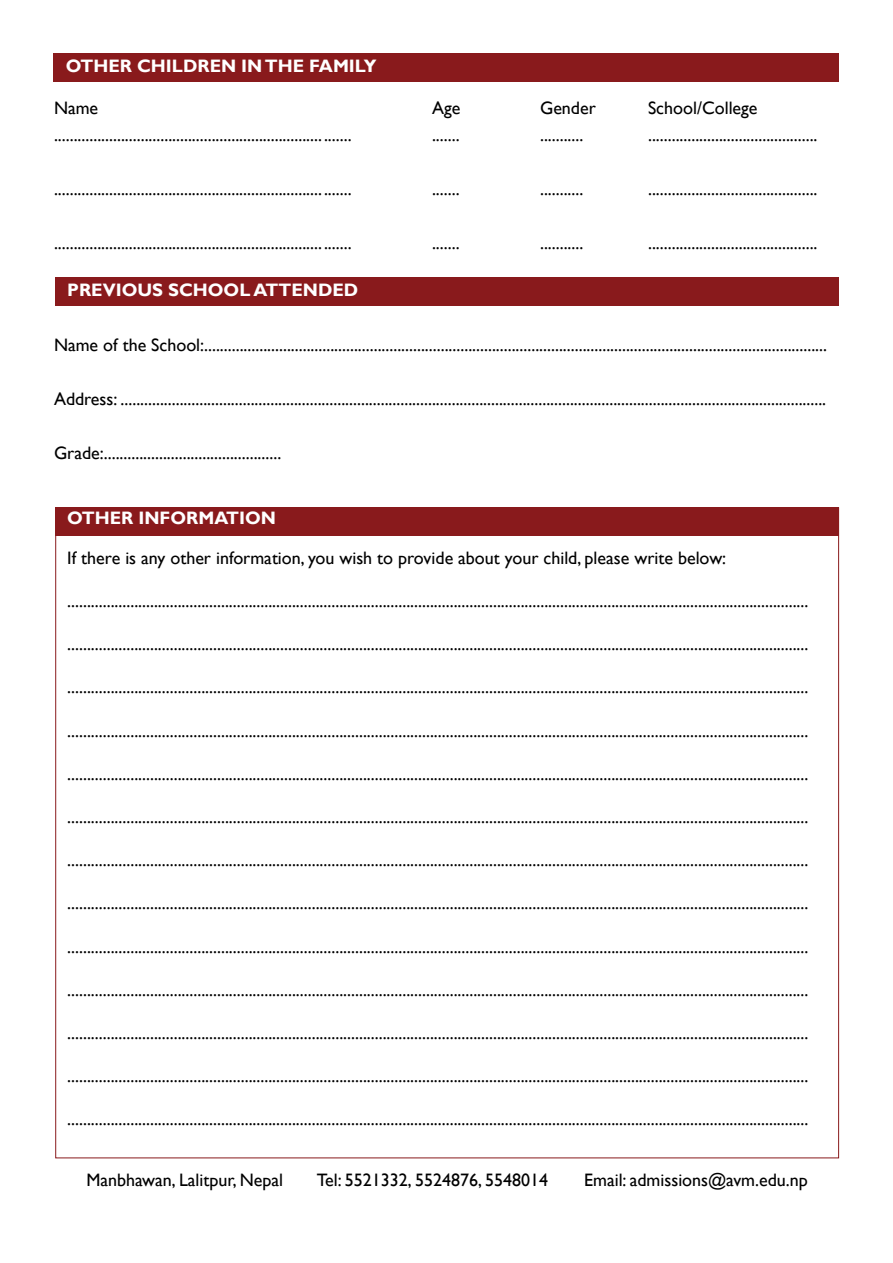
<style>
.page{position:relative;width:893px;height:1263px;background:#fff}
.page>*{position:absolute;margin:0;border:0;box-sizing:border-box;transform-origin:0 0}
.t1{font:18px "Gill Sans";color:#000}
.t2{font:18px "Gill Sans";color:#000}
.t3{font:700 18px "Gill Sans";color:#fff}
</style>
<div class="page">
<div style="left:55px;top:507px;width:784px;height:29px;background:#891a1c"></div>
<div style="left:55px;top:277px;width:784px;height:29px;background:#891a1c"></div>
<div style="left:54px;top:54px;width:785px;height:28px;background:#891a1c"></div>
<p class="t3" style="left:66px;top:55px;width:312px">OTHER CHILDREN IN THE FAMILY</p>
<p class="t1" style="left:54px;top:98px;width:46px">Name</p>
<p class="t1" style="left:432px;top:98px;width:30px">Age</p>
<p class="t1" style="left:540px;top:98px;width:57px">Gender</p>
<p class="t1" style="left:648px;top:98px;width:111px">School/College</p>
<p class="t1" style="left:54px;top:125px;width:299px">...........................................................................</p>
<p class="t1" style="left:432px;top:125px;width:29px">.......</p>
<p class="t1" style="left:540px;top:125px;width:45px">...........</p>
<p class="t1" style="left:648px;top:125px;width:171px">...........................................</p>
<p class="t1" style="left:54px;top:179px;width:299px">...........................................................................</p>
<p class="t1" style="left:432px;top:179px;width:29px">.......</p>
<p class="t1" style="left:540px;top:179px;width:45px">...........</p>
<p class="t1" style="left:648px;top:179px;width:171px">...........................................</p>
<p class="t1" style="left:54px;top:233px;width:299px">...........................................................................</p>
<p class="t1" style="left:432px;top:233px;width:29px">.......</p>
<p class="t1" style="left:540px;top:233px;width:45px">...........</p>
<p class="t1" style="left:648px;top:233px;width:171px">...........................................</p>
<p class="t3" style="left:67px;top:279px;width:61px">PREVIOUS</p>
<p class="t3" style="left:168px;top:279px;width:40px">SCHOOL</p>
<p class="t3" style="left:254px;top:279px;width:26px">ATTENDED</p>
<p class="t1" style="left:54px;top:335px;width:775px">Name of the School:..............................................................................................................................................................</p>
<p class="t1" style="left:54px;top:389px;width:774px">Address: ...................................................................................................................................................................................</p>
<p class="t1" style="left:54px;top:443px;width:229px">Grade:.............................................</p>
<p class="t3" style="left:67px;top:507px;width:210px">OTHER INFORMATION</p>
<p class="t1" style="left:67px;top:547px;width:660px">If there is any other information, you wish to provide about your child, please write below:</p>
<p class="t1" style="left:67px;top:590px;width:743px">............................................................................................................................................................................................</p>
<p class="t1" style="left:67px;top:633px;width:743px">............................................................................................................................................................................................</p>
<p class="t1" style="left:67px;top:677px;width:743px">............................................................................................................................................................................................</p>
<p class="t1" style="left:67px;top:720px;width:743px">............................................................................................................................................................................................</p>
<p class="t1" style="left:67px;top:763px;width:743px">............................................................................................................................................................................................</p>
<p class="t1" style="left:67px;top:806px;width:743px">............................................................................................................................................................................................</p>
<p class="t1" style="left:67px;top:849px;width:743px">............................................................................................................................................................................................</p>
<p class="t1" style="left:67px;top:893px;width:743px">............................................................................................................................................................................................</p>
<p class="t1" style="left:67px;top:936px;width:743px">............................................................................................................................................................................................</p>
<p class="t1" style="left:67px;top:979px;width:743px">............................................................................................................................................................................................</p>
<p class="t1" style="left:67px;top:1022px;width:743px">............................................................................................................................................................................................</p>
<p class="t1" style="left:67px;top:1065px;width:743px">............................................................................................................................................................................................</p>
<p class="t1" style="left:67px;top:1109px;width:743px">............................................................................................................................................................................................</p>
<p class="t2" style="left:86px;top:1169px;width:198px">Manbhawan, Lalitpur, Nepal</p>
<p class="t2" style="left:317px;top:1169px;width:233px">Tel: 5521332, 5524876, 5548014</p>
<p class="t2" style="left:584px;top:1169px;width:225px">Email: admissions@avm.edu.np</p>
</div>
